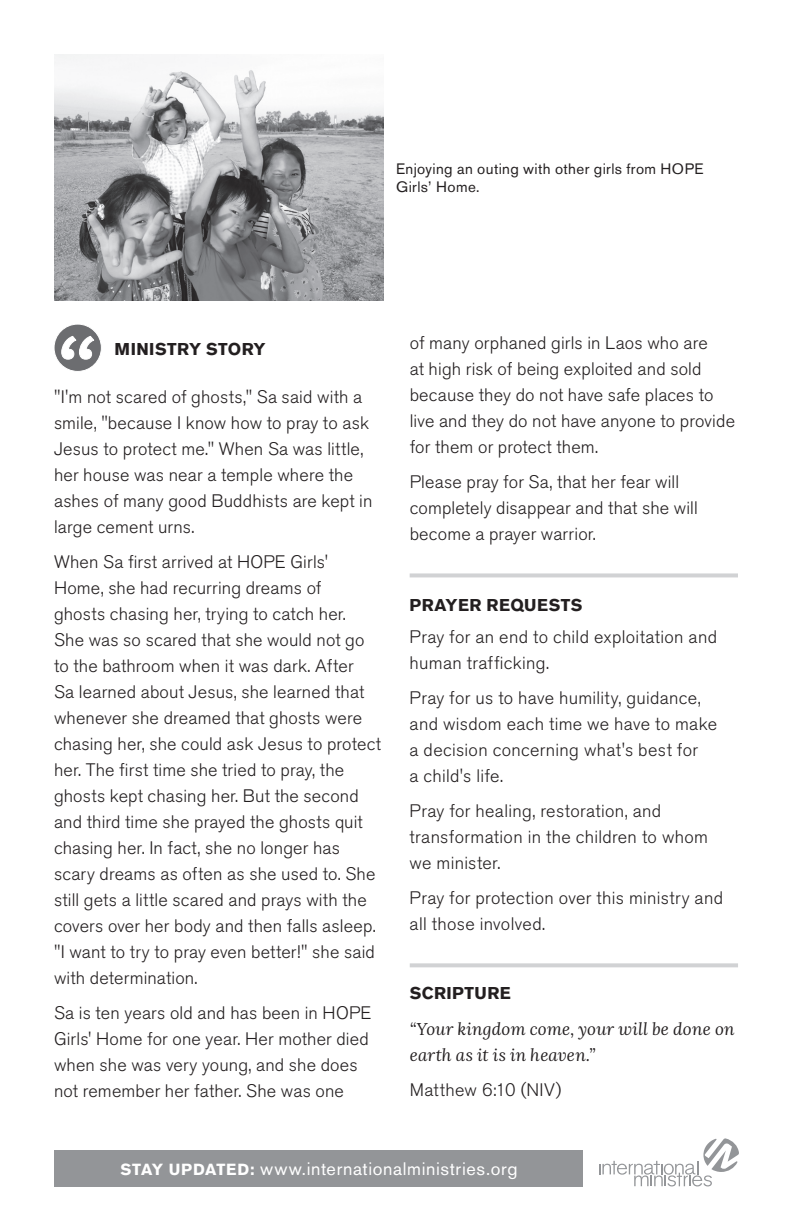
<style>
.page{position:relative;width:792px;height:1224px;background:#fff}
.page>*{position:absolute;margin:0;border:0;box-sizing:border-box;transform-origin:0 0}
.t1{font:300 18px/26px "Akzidenz Grotesk BE";letter-spacing:.01em;color:#231f20}
.t2{font:18px "Akzidenz Grotesk BE";letter-spacing:.035em;color:#fff}
.t3{font:italic 17px/26px "Lora";letter-spacing:.01em;color:#231f20}
.t4{font:700 17px "Akzidenz Grotesk BE";letter-spacing:.025em;color:#231f20}
.t5{font:15px/18px "Akzidenz Grotesk BE";letter-spacing:.03em;color:#231f20}
.s1{font-weight:700;font-size:16px}
</style>
<div class="page">
<svg style="left:599px;top:1138px;width:140px;height:48px"></svg>
<svg style="left:410px;top:573px;width:328px;height:4px"></svg>
<svg style="left:410px;top:963px;width:328px;height:4px"></svg>
<svg style="left:54px;top:324px;width:47px;height:47px"></svg>
<img style="left:54px;top:54px;width:330px;height:247px">
<div style="left:54px;top:1150px;width:528px;height:36px;background:#939598"></div>
<p class="t5" style="left:396px;top:160px;width:309px">Enjoying an outing with other girls from HOPE<br>Girls’ Home.</p>
<p class="t4" style="left:115px;top:339px;width:153px">MINISTRY STORY</p>
<p class="t1" style="left:54px;top:384px;width:320px">"I'm not scared of ghosts," Sa said with a smile, "because I know how to pray to ask Jesus to protect me." When Sa was little, her house was near a temple where the ashes of many good Buddhists are kept in large cement urns.</p>
<p class="t1" style="left:54px;top:549px;width:328px">When Sa first arrived at HOPE Girls' Home, she had recurring dreams of<br>ghosts chasing her, trying to catch her.<br>She was so scared that she would not go to the bathroom when it was dark. After<br>Sa learned about Jesus, she learned that whenever she dreamed that ghosts were chasing her, she could ask Jesus to protect her. The first time she tried to pray, the ghosts kept chasing her. But the second and third time she prayed the ghosts quit chasing her. In fact, she no longer has scary dreams as often as she used to. She still gets a little scared and prays with the covers over her body and then falls asleep. "I want to try to pray even better!" she said with determination.</p>
<p class="t1" style="left:54px;top:1000px;width:319px">Sa is ten years old and has been in HOPE Girls' Home for one year. Her mother died when she was very young, and she does not remember her father. She was one</p>
<p class="t1" style="left:410px;top:330px;width:327px">of many orphaned girls in Laos who are<br>at high risk of being exploited and sold because they do not have safe places to live and they do not have anyone to provide for them or protect them.</p>
<p class="t1" style="left:410px;top:469px;width:290px">Please pray for Sa, that her fear will completely disappear and that she will become a prayer warrior.</p>
<p class="t4" style="left:410px;top:595px;width:174px">PRAYER REQUESTS</p>
<p class="t1" style="left:410px;top:624px;width:309px">Pray for an end to child exploitation and human trafficking.</p>
<p class="t1" style="left:410px;top:685px;width:309px">Pray for us to have humility, guidance, and wisdom each time we have to make a decision concerning what's best for<br>a child's life.</p>
<p class="t1" style="left:410px;top:798px;width:300px">Pray for healing, restoration, and transformation in the children to whom we minister.</p>
<p class="t1" style="left:410px;top:885px;width:315px">Pray for protection over this ministry and all those involved.</p>
<p class="t4" style="left:410px;top:983px;width:103px">SCRIPTURE</p>
<p class="t3" style="left:410px;top:1016px;width:326px">“Your kingdom come, your will be done on earth as it is in heaven.”</p>
<p class="t1" style="left:410px;top:1077px;width:153px">Matthew 6:10 (NIV)</p>
<p class="t2" style="left:93px;top:1157px;width:399px"><span class="s1">STAY UPDATED:</span> ww .internationalministr es.org</p>
<p class="t2" style="left:120px;top:1158px;width:399px"><span class="s1">STAY UPDATED:</span> www.internationalministries.org</p>
</div>
